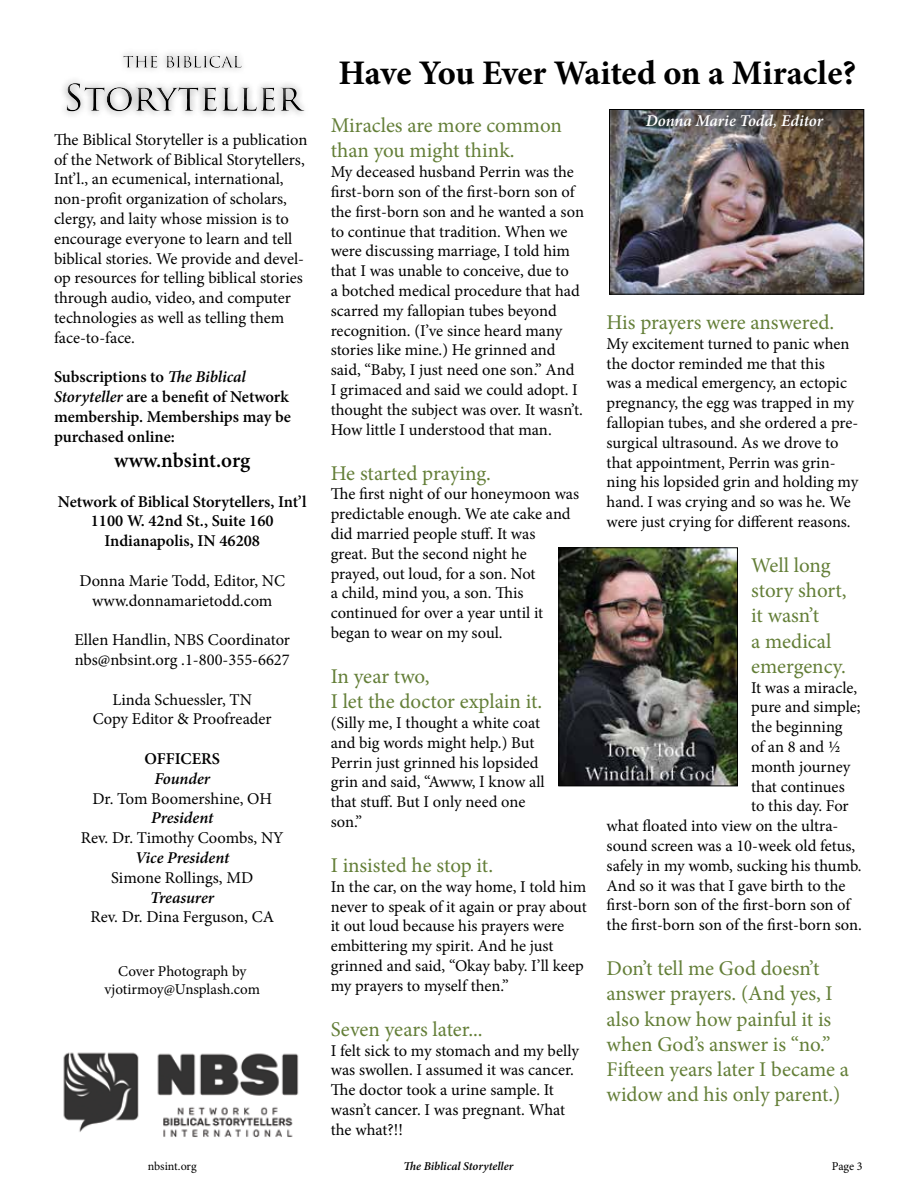
<style>
.page{position:relative;width:918px;height:1188px;background:#fff}
.page>*{position:absolute;margin:0;border:0;box-sizing:border-box;transform-origin:0 0}
.t1{font:700 34.5px "Minion Pro";letter-spacing:-.005em;color:#000}
.t2{font:21px/25.2px "Minion Pro";letter-spacing:-.005em;color:#637e37}
.t3{font:600 21px "Minion Pro";letter-spacing:-.005em;color:#000}
.t4{font:16.5px/19.8px "Minion Pro";letter-spacing:-.005em;color:#000}
.t5{font:600 16.5px/19.8px "Minion Pro";color:#000}
.t6{font:italic 600 16.5px "Minion Pro";letter-spacing:-.005em;color:#000}
.t7{font:italic 600 16.5px "Minion Pro";letter-spacing:-.005em;color:#fff}
.t8{font:15px/18px "Minion Pro";letter-spacing:-.005em;color:#000;text-align:center}
.t9{font:italic 600 12px "Minion Pro";letter-spacing:-.005em;color:#000}
.t10{font:12px "Minion Pro";letter-spacing:-.01em;color:#000}
.s1{font-style:italic}
</style>
<div class="page">
<img style="left:611px;top:111px;width:251px;height:181px">
<div style="left:609px;top:109px;width:255px;height:185px;border:1px solid #000"></div>
<div style="left:58px;top:50px;width:256px;height:70px;background:#000;opacity:.75"></div>
<img style="left:63px;top:1052px;width:236px;height:85px">
<img style="left:561px;top:550px;width:175px;height:234px">
<div style="left:559px;top:548px;width:179px;height:238px;border:1px solid #000"></div>
<p class="t4" style="left:54px;top:130px;width:255px">The Biblical Storyteller is a publication of the Network of Biblical Storytellers, Int’l., an ecumenical, international, non-profit organization of scholars, clergy, and laity whose mission is to encourage everyone to learn and tell biblical stories. We provide and devel&shy;op resources for telling biblical stories through audio, video, and computer technologies as well as telling them face-to-face.</p>
<p class="t5" style="left:54px;top:367px;width:238px">Subscriptions to <span class="s1">The Biblical<br>Storyteller</span> are a benefit of Network membership. Memberships may be purchased online:</p>
<p class="t3" style="left:114px;top:446px;width:138px">www.nbsint.org</p>
<p class="t5" style="left:58px;top:491px;width:250px;text-align:center">Network of Biblical Storytellers, Int’l<br>1100 W. 42nd St., Suite 160<br>Indianapolis, IN 46208</p>
<p class="t4" style="left:79px;top:571px;width:207px;text-align:center">Donna Marie Todd, Editor, NC www.donnamarietodd.com</p>
<p class="t4" style="left:74px;top:630px;width:217px">Ellen Handlin, NBS Coordinator nbs@nbsint.org .1-800-355-6627</p>
<p class="t4" style="left:93px;top:690px;width:181px;text-align:center">Linda Schuessler, TN<br>Copy Editor &amp; Proofreader</p>
<p class="t5" style="left:144px;top:749px;width:77px">OFFICERS</p>
<p class="t6" style="left:154px;top:767px;width:57px">Founder</p>
<p class="t4" style="left:93px;top:789px;width:181px">Dr. Tom Boomershine, OH</p>
<p class="t6" style="left:151px;top:807px;width:64px">President</p>
<p class="t4" style="left:81px;top:828px;width:205px">Rev. Dr. Timothy Coombs, NY</p>
<p class="t6" style="left:135px;top:846px;width:96px">Vice President</p>
<p class="t4" style="left:111px;top:868px;width:143px">Simone Rollings, MD</p>
<p class="t6" style="left:150px;top:886px;width:65px">Treasurer</p>
<p class="t4" style="left:90px;top:907px;width:185px">Rev. Dr. Dina Ferguson, CA</p>
<p class="t8" style="left:104px;top:963px;width:157px">Cover Photograph by vjotirmoy@Unsplash.com</p>
<h1 class="t1" style="left:339px;top:49px;width:519px">Have You Ever Waited on a Miracle?</h1>
<p class="t2" style="left:331px;top:113px;width:233px">Miracles are more common than you might think.</p>
<p class="t4" style="left:331px;top:162px;width:255px">My deceased husband Perrin was the first-born son of the first-born son of the first-born son and he wanted a son to continue that tradition. When we were discussing marriage, I told him that I was unable to conceive, due to<br>a botched medical procedure that had scarred my fallopian tubes beyond recognition. (I’ve since heard many stories like mine.) He grinned and said, “Baby, I just need one son.” And I grimaced and said we could adopt. I thought the subject was over. It wasn’t.<br>How little I understood that man.</p>
<p class="t2" style="left:331px;top:460px;width:162px">He started praying.</p>
<p class="t4" style="left:331px;top:484px;width:250px">The first night of our honeymoon was predictable enough. We ate cake and did married people stuff. It was<br>great. But the second night he prayed, out loud, for a son. Not<br>a child, mind you, a son. This continued for over a year until it began to wear on my soul.</p>
<p class="t2" style="left:331px;top:664px;width:213px">In year two,<br>I let the doctor explain it.</p>
<p class="t4" style="left:331px;top:713px;width:216px">(Silly me, I thought a white coat and big words might help.) But<br>Perrin just grinned his lopsided grin and said, “Awww, I know all that stuff. But I only need one son.”</p>
<p class="t2" style="left:331px;top:853px;width:164px">I insisted he stop it.</p>
<p class="t4" style="left:331px;top:877px;width:258px">In the car, on the way home, I told him never to speak of it again or pray about it out loud because his prayers were embittering my spirit. And he just grinned and said, “Okay baby. I’ll keep my prayers to myself then.”</p>
<p class="t2" style="left:331px;top:1017px;width:153px">Seven years later...</p>
<p class="t4" style="left:331px;top:1041px;width:250px">I felt sick to my stomach and my belly was swollen. I assumed it was cancer.<br>The doctor took a urine sample. It wasn’t cancer. I was pregnant. What the what?!!</p>
<p class="t7" style="left:646px;top:109px;width:179px">Donna Marie Todd, Editor</p>
<p class="t2" style="left:607px;top:310px;width:229px">His prayers were answered.</p>
<p class="t4" style="left:607px;top:334px;width:253px">My excitement turned to panic when the doctor reminded me that this<br>was a medical emergency, an ectopic pregnancy, the egg was trapped in my fallopian tubes, and she ordered a pre&shy;surgical ultrasound. As we drove to that appointment, Perrin was grin&shy;ning his lopsided grin and holding my hand. I was crying and so was he. We were just crying for different reasons.</p>
<p class="t2" style="left:751px;top:553px;width:97px">Well long story short, it wasn’t<br>a medical emergency.</p>
<p class="t4" style="left:751px;top:677px;width:108px">It was a miracle,</p>
<p class="t4" style="left:751px;top:697px;width:111px">pure and simple;</p>
<p class="t4" style="left:751px;top:717px;width:93px">the beginning</p>
<p class="t4" style="left:751px;top:737px;width:91px">of an 8 and ½</p>
<p class="t4" style="left:751px;top:757px;width:101px">month journey</p>
<p class="t4" style="left:751px;top:776px;width:95px">that continues</p>
<p class="t4" style="left:751px;top:796px;width:99px">to this day. For</p>
<p class="t4" style="left:607px;top:816px;width:233px">what floated into view on the ultra-</p>
<p class="t4" style="left:607px;top:836px;width:250px">sound screen was a 10-week old fetus,</p>
<p class="t4" style="left:607px;top:856px;width:257px">safely in my womb, sucking his thumb.</p>
<p class="t4" style="left:607px;top:875px;width:240px">And so it was that I gave birth to the</p>
<p class="t4" style="left:607px;top:895px;width:245px">first-born son of the first-born son of</p>
<p class="t4" style="left:607px;top:915px;width:257px">the first-born son of the first-born son.</p>
<p class="t2" style="left:607px;top:956px;width:244px">Don’t tell me God doesn’t answer prayers. (And yes, I also know how painful it is when God’s answer is “no.”<br>Fifteen years later I became a widow and his only parent.)</p>
<p class="t10" style="left:148px;top:1158px;width:50px">nbsint.org</p>
<p class="t9" style="left:404px;top:1158px;width:111px">The Biblical Storyteller</p>
<p class="t10" style="left:832px;top:1158px;width:32px">Page 3</p>
</div>
